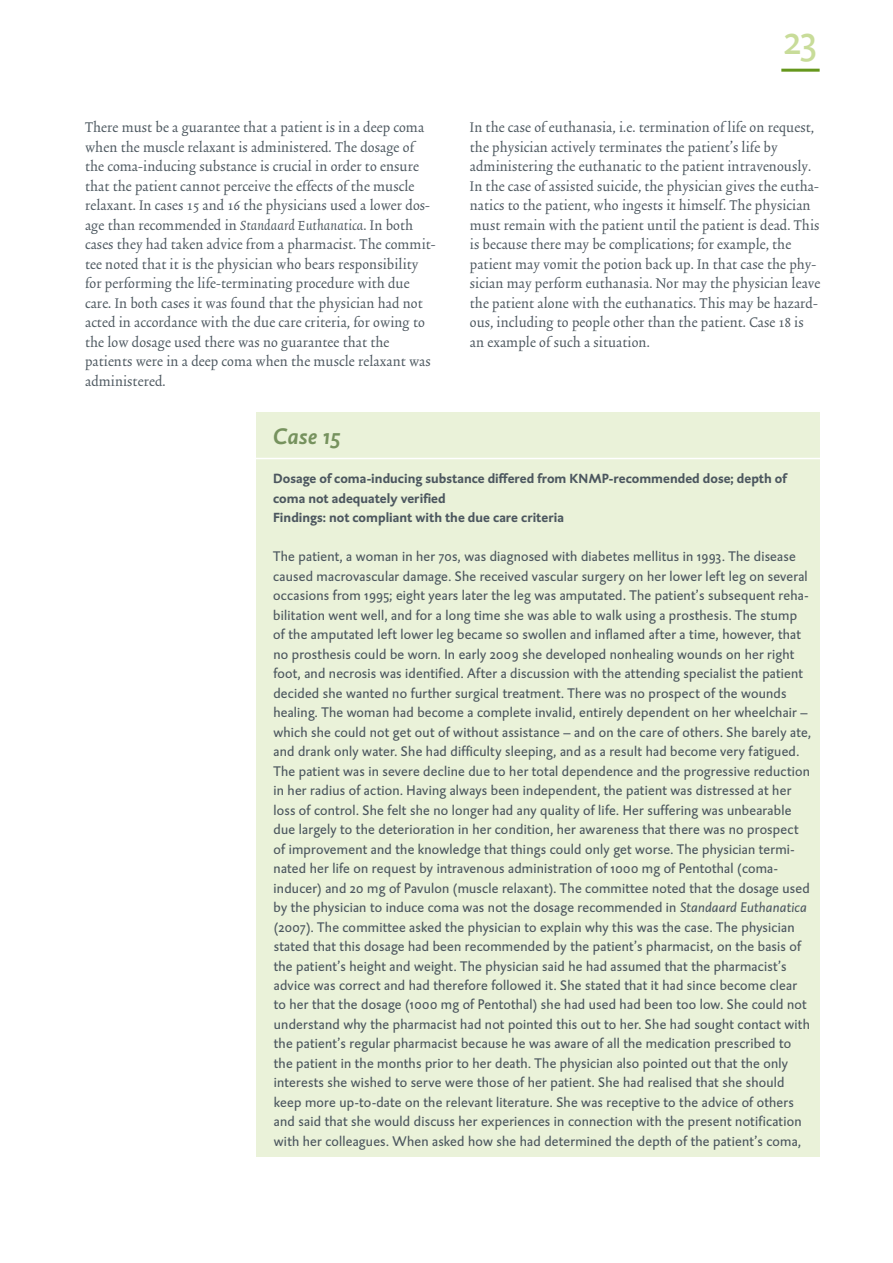
<style>
.page{position:relative;width:893px;height:1263px;background:#fff}
.page>*{position:absolute;margin:0;border:0;box-sizing:border-box;transform-origin:0 0}
.t1{font:42px "DTL Caspari ST";color:#c8dc99}
.t2{font:italic 700 22.5px "DTL Caspari ST";letter-spacing:.015em;color:#76925e}
.t3{font:16.5px/19.5px "Trinite No 2 Rom Con";letter-spacing:.01em;color:#4c575f}
.t4{font:14.25px/19.5px "DTL Caspari ST";letter-spacing:.015em;color:#4c575f}
.t5{font:700 13.5px/19.5px "DTL Caspari ST";color:#4c575f}
.s1{font-family:"Trinite No 2";font-style:italic}
.s2{font-style:italic}
</style>
<div class="page">
<hr style="left:781px;top:69px;width:39px;height:3px;background:#65971c">
<div style="left:256px;top:412px;width:564px;height:745px;background:#eaf2d9"></div>
<hr style="left:248px;top:458px;width:578px;height:1px;background:#fff">
<h1 class="t1" style="left:783px;top:14px;width:36px">23</h1>
<p class="t3" style="left:85px;top:119px;width:352px">There must be a guarantee that a patient is in a deep coma when the muscle relaxant is administered. The dosage of the coma-inducing substance is crucial in order to ensure that the patient cannot perceive the effects of the muscle relaxant. In cases 15 and 16 the physicians used a lower dos&shy;age than recommended in <span class="s1">Standaard Euthanatica</span>. In both cases they had taken advice from a pharmacist. The commit&shy;tee noted that it is the physician who bears responsibility for performing the life-terminating procedure with due care. In both cases it was found that the physician had not acted in accordance with the due care criteria, for owing to the low dosage used there was no guarantee that the patients were in a deep coma when the muscle relaxant was administered.</p>
<p class="t3" style="left:470px;top:119px;width:352px">In the case of euthanasia, i.e. termination of life on request, the physician actively terminates the patient’s life by administering the euthanatic to the patient intravenously.<br>In the case of assisted suicide, the physician gives the eutha&shy;natics to the patient, who ingests it himself. The physician must remain with the patient until the patient is dead. This is because there may be complications; for example, the patient may vomit the potion back up. In that case the phy&shy;sician may perform euthanasia. Nor may the physician leave the patient alone with the euthanatics. This may be hazard&shy;ous, including to people other than the patient. Case 18 is an example of such a situation.</p>
<h2 class="t2" style="left:273px;top:422px;width:69px">Case 15</h2>
<p class="t5" style="left:273px;top:468px;width:515px">Dosage of coma-inducing substance differed from KNMP-recommended dose; depth of coma not adequately verified<br>Findings: not compliant with the due care criteria</p>
<p class="t4" style="left:273px;top:546px;width:539px">The patient, a woman in her 70s, was diagnosed with diabetes mellitus in 1993. The disease caused macrovascular damage. She received vascular surgery on her lower left leg on several occasions from 1995; eight years later the leg was amputated. The patient’s subsequent reha&shy;bilitation went well, and for a long time she was able to walk using a prosthesis. The stump of the amputated left lower leg became so swollen and inflamed after a time, however, that no prosthesis could be worn. In early 2009 she developed nonhealing wounds on her right foot, and necrosis was identified. After a discussion with the attending specialist the patient decided she wanted no further surgical treatment. There was no prospect of the wounds healing. The woman had become a complete invalid, entirely dependent on her wheelchair – which she could not get out of without assistance – and on the care of others. She barely ate, and drank only water. She had difficulty sleeping, and as a result had become very fatigued.<br>The patient was in severe decline due to her total dependence and the progressive reduction in her radius of action. Having always been independent, the patient was distressed at her loss of control. She felt she no longer had any quality of life. Her suffering was unbearable due largely to the deterioration in her condition, her awareness that there was no prospect of improvement and the knowledge that things could only get worse. The physician termi&shy;nated her life on request by intravenous administration of 1000 mg of Pentothal (coma&shy;inducer) and 20 mg of Pavulon (muscle relaxant). The committee noted that the dosage used by the physician to induce coma was not the dosage recommended in <span class="s2">Standaard Euthanatica </span>(2007). The committee asked the physician to explain why this was the case. The physician stated that this dosage had been recommended by the patient’s pharmacist, on the basis of the patient’s height and weight. The physician said he had assumed that the pharmacist’s advice was correct and had therefore followed it. She stated that it had since become clear to her that the dosage (1000 mg of Pentothal) she had used had been too low. She could not understand why the pharmacist had not pointed this out to her. She had sought contact with the patient’s regular pharmacist because he was aware of all the medication prescribed to the patient in the months prior to her death. The physician also pointed out that the only interests she wished to serve were those of her patient. She had realised that she should keep more up-to-date on the relevant literature. She was receptive to the advice of others and said that she would discuss her experiences in connection with the present notification with her colleagues. When asked how she had determined the depth of the patient’s coma,</p>
</div>
